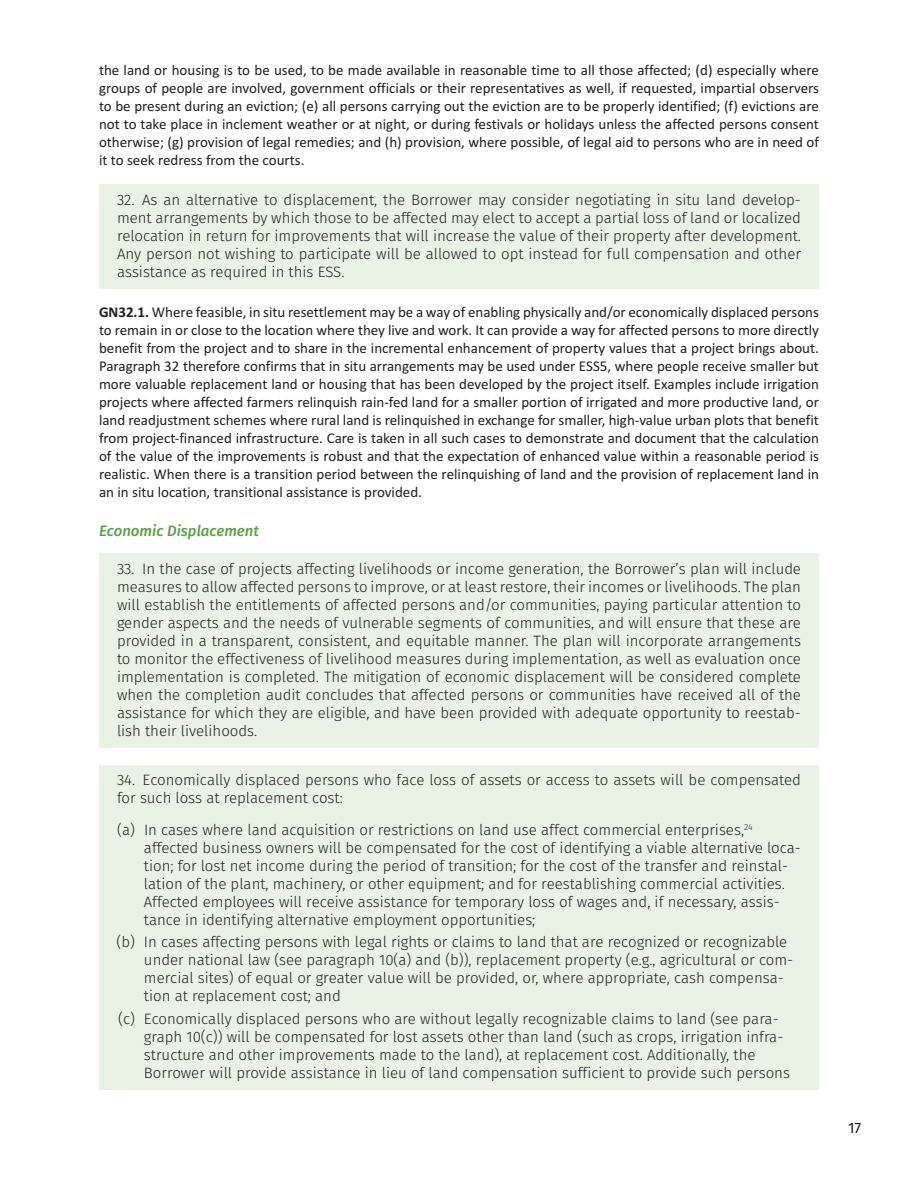
<style>
.page{position:relative;width:918px;height:1188px;background:#fff}
.page>*{position:absolute;margin:0;border:0;box-sizing:border-box;transform-origin:0 0}
.t1{font:300 15px/18px "Fira Sans";color:#231f20}
.t2{font:15px/18px "Calibri";color:#231f20;text-align:justify}
.t3{font:italic 500 15px "Fira Sans";color:#5aa144}
.t4{font:15px "Fira Sans";color:#231f20}
.s1{font-weight:700}
</style>
<div class="page">
<div style="left:99px;top:184px;width:720px;height:105px;background:#eaf1e5"></div>
<div style="left:99px;top:553px;width:720px;height:195px;background:#eaf1e5"></div>
<div style="left:99px;top:765px;width:720px;height:51px;background:#eaf1e5"></div>
<div style="left:99px;top:814px;width:720px;height:123px;background:#eaf1e5"></div>
<div style="left:99px;top:927px;width:720px;height:87px;background:#eaf1e5"></div>
<div style="left:99px;top:1003px;width:720px;height:87px;background:#eaf1e5"></div>
<p class="t2" style="left:99px;top:61px;width:722px">the land or housing is to be used, to be made available in reasonable time to all those affected; (d) especially where groups of people are involved, government officials or their representatives as well, if requested, impartial observers to be present during an eviction; (e) all persons carrying out the eviction are to be properly identified; (f) evictions are not to take place in inclement weather or at night, or during festivals or holidays unless the affected persons consent otherwise; (g) provision of legal remedies; and (h) provision, where possible, of legal aid to persons who are in need of it to seek redress from the courts.</p>
<p class="t1" style="left:117px;top:192px;width:686px;text-align:justify">32. As an alternative to displacement, the Borrower may consider negotiating in situ land develop&shy;ment arrangements by which those to be affected may elect to accept a partial loss of land or localized relocation in return for improvements that will increase the value of their property after development.<br>Any person not wishing to participate will be allowed to opt instead for full compensation and other assistance as required in this ESS.</p>
<p class="t2" style="left:99px;top:303px;width:722px"><span class="s1">GN32.1.</span> Where feasible, in situ resettlement may be a way of enabling physically and/or economically displaced persons to remain in or close to the location where they live and work. It can provide a way for affected persons to more directly benefit from the project and to share in the incremental enhancement of property values that a project brings about.<br>Paragraph 32 therefore confirms that in situ arrangements may be used under ESS5, where people receive smaller but more valuable replacement land or housing that has been developed by the project itself. Examples include irrigation projects where affected farmers relinquish rain-fed land for a smaller portion of irrigated and more productive land, or land readjustment schemes where rural land is relinquished in exchange for smaller, high-value urban plots that benefit from project-financed infrastructure. Care is taken in all such cases to demonstrate and document that the calculation of the value of the improvements is robust and that the expectation of enhanced value within a reasonable period is realistic. When there is a transition period between the relinquishing of land and the provision of replacement land in an in situ location, transitional assistance is provided.</p>
<p class="t3" style="left:99px;top:520px;width:161px">Economic Displacement</p>
<p class="t1" style="left:117px;top:561px;width:686px;text-align:justify">33. In the case of projects affecting livelihoods or income generation, the Borrower’s plan will include measures to allow affected persons to improve, or at least restore, their incomes or livelihoods. The plan will establish the entitlements of affected persons and/or communities, paying particular attention to gender aspects and the needs of vulnerable segments of communities, and will ensure that these are provided in a transparent, consistent, and equitable manner. The plan will incorporate arrangements to monitor the effectiveness of livelihood measures during implementation, as well as evaluation once implementation is completed. The mitigation of economic displacement will be considered complete when the completion audit concludes that affected persons or communities have received all of the assistance for which they are eligible, and have been provided with adequate opportunity to reestab&shy;lish their livelihoods.</p>
<p class="t1" style="left:117px;top:772px;width:686px">34. Economically displaced persons who face loss of assets or access to assets will be compensated for such loss at replacement cost:</p>
<p class="t1" style="left:144px;top:822px;width:658px;text-indent:-27px">(a) In cases where land acquisition or restrictions on land use affect commercial enterprises,<sup>24 </sup>affected business owners will be compensated for the cost of identifying a viable alternative loca&shy;tion; for lost net income during the period of transition; for the cost of the transfer and reinstal&shy;lation of the plant, machinery, or other equipment; and for reestablishing commercial activities.<br>Affected employees will receive assistance for temporary loss of wages and, if necessary, assis&shy;tance in identifying alternative employment opportunities;</p>
<p class="t1" style="left:144px;top:934px;width:651px;text-indent:-27px">(b) In cases affecting persons with legal rights or claims to land that are recognized or recognizable under national law (see paragraph 10(a) and (b)), replacement property (e.g., agricultural or com&shy;mercial sites) of equal or greater value will be provided, or, where appropriate, cash compensa&shy;tion at replacement cost; and</p>
<p class="t1" style="left:144px;top:1011px;width:648px;text-indent:-26px">(c) Economically displaced persons who are without legally recognizable claims to land (see para&shy;graph 10(c)) will be compensated for lost assets other than land (such as crops, irrigation infra&shy;structure and other improvements made to the land), at replacement cost. Additionally, the Borrower will provide assistance in lieu of land compensation sufficient to provide such persons</p>
<p class="t4" style="left:848px;top:1118px;width:15px">17</p>
</div>
